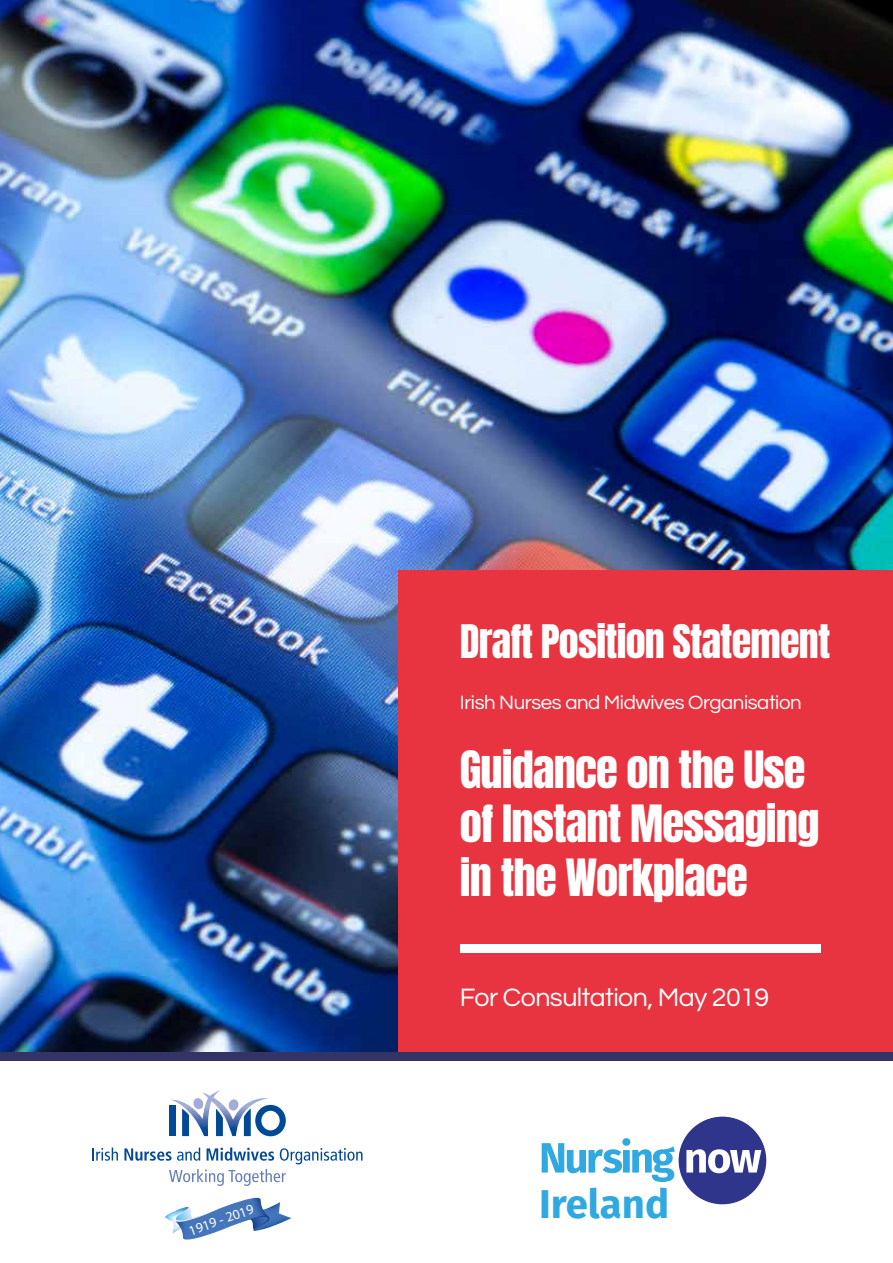
<style>
.page{position:relative;width:893px;height:1263px;background:#fff}
.page>*{position:absolute;margin:0;border:0;box-sizing:border-box;transform-origin:0 0}
.t1{font:43.65px/54px "Anton";letter-spacing:-.02em;color:#fff}
.t2{font:700 40.2px "Fira Sans";color:#30a8e0}
.t3{font:39.3px "Anton";letter-spacing:-.02em;color:#fff}
.t4{font:26.25px "Questrial";letter-spacing:-.02em;color:#fff}
.t5{font:20.1px "Questrial";letter-spacing:-.02em;color:#fff}
.t6{font:14.1px "Myriad Pro";color:#fff}
</style>
<div class="page">
<img style="left:0;top:0;width:893px;height:1052px">
<div style="left:398px;top:570px;width:495px;height:482px;background:#e73440"></div>
<svg style="left:92px;top:1147px;width:26px;height:14px"></svg>
<svg style="left:124px;top:1147px;width:238px;height:39px"></svg>
<div style="left:169px;top:1105px;width:7px;height:31px;background:#004996"></div>
<svg style="left:171px;top:1090px;width:115px;height:46px"></svg>
<img style="left:270px;top:1202px;width:22px;height:25px">
<img style="left:164px;top:1211px;width:11px;height:23px">
<img style="left:175px;top:1223px;width:44px;height:17px">
<svg style="left:174px;top:1207px;width:44px;height:16px"></svg>
<img style="left:218px;top:1198px;width:52px;height:33px">
<img style="left:226px;top:1214px;width:43px;height:17px">
<div style="left:460px;top:945px;width:361px;height:8px;background:#fff"></div>
<div style="left:679px;top:1117px;width:87px;height:87px;background:#2f358b;border-radius:50%"></div>
<svg style="left:542px;top:1138px;width:133px;height:44px"></svg>
<svg style="left:686px;top:1149px;width:75px;height:24px"></svg>
<div style="left:0;top:1052px;width:893px;height:9px;background:#336"></div>
<p class="t6" style="left:186px;top:1223px;width:69px;rotate:-20deg">1919 - 2019</p>
<p class="t3" style="left:460px;top:622px;width:372px">Draft Position Statement</p>
<p class="t5" style="left:460px;top:692px;width:343px">Irish Nurses and Midwives Organisation</p>
<p class="t1" style="left:460px;top:746px;width:361px">Guidance on the Use of Instant Messaging in the Workplace</p>
<p class="t4" style="left:460px;top:984px;width:311px">For Consultation, May 2019</p>
<p class="t2" style="left:539px;top:1170px;width:131px">Ireland</p>
</div>
